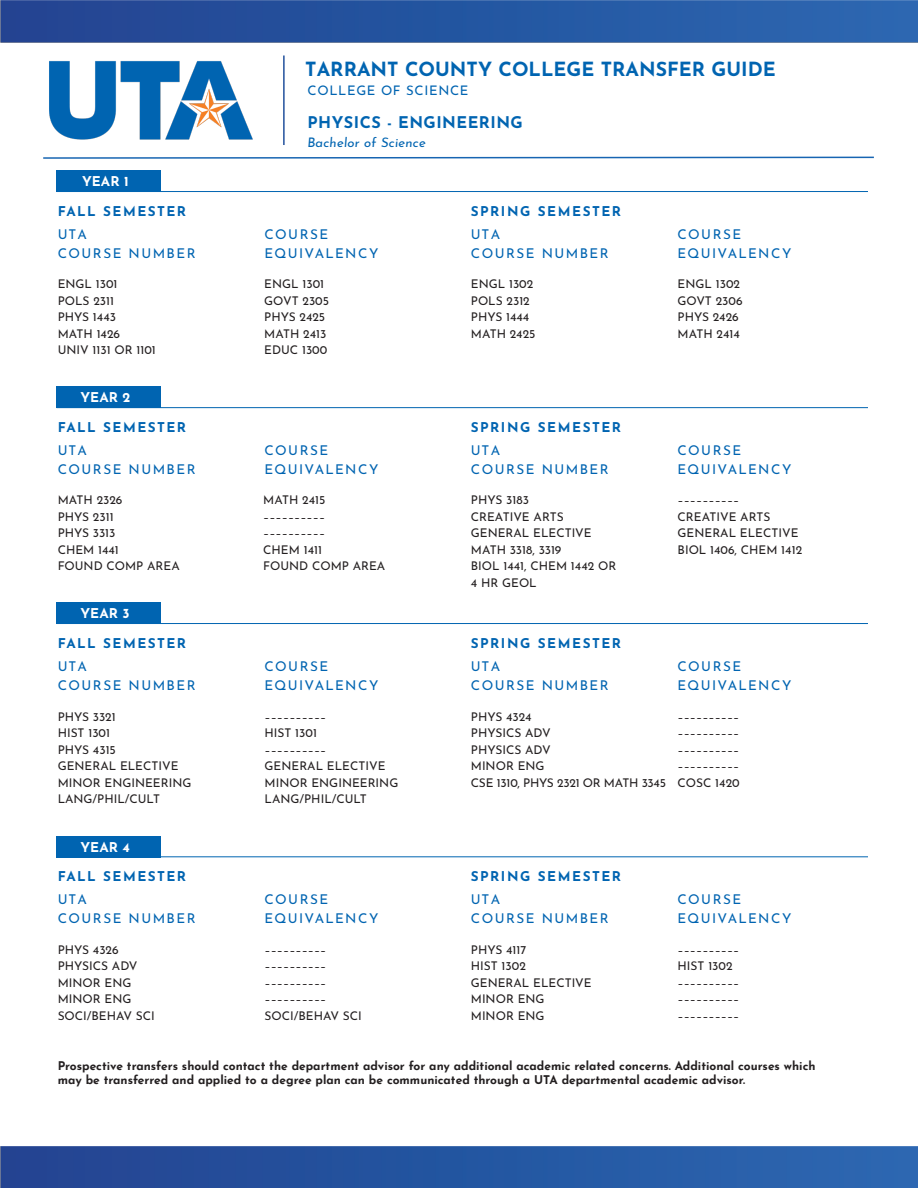
<style>
.page{position:relative;width:918px;height:1188px;background:#fff}
.page>*{position:absolute;margin:0;border:0;box-sizing:border-box;transform-origin:0 0}
.t1{font:700 19.5px "Josefin Sans";color:#0064b1}
.t2{font:700 16.05px "Josefin Sans";letter-spacing:.03em;color:#0064b1}
.t3{font:13.5px "Josefin Sans";letter-spacing:.11em;color:#0064b1}
.t4{font:700 13.5px "Josefin Sans";letter-spacing:.11em;color:#0064b1}
.t5{font:700 13.5px "Josefin Sans";color:#fff}
.t6{font:13.2px "Josefin Sans";letter-spacing:.05em;color:#0064b1}
.t7{font:12px "Josefin Sans";color:#231f20}
.t8{font:700 12px "Josefin Sans";color:#231f20}
.t9{font:12px "Josefin Sans";letter-spacing:-.02em;color:#231f20}
.s1{font-style:inherit}
</style>
<div class="page">
<img style="left:0;top:1146px;width:918px;height:42px">
<hr style="left:283px;top:56px;width:2px;height:89px;background:#23519d">
<img style="left:49px;top:61px;width:204px;height:79px">
<img style="left:0;top:0;width:918px;height:43px">
<svg style="left:43px;top:156px;width:831px;height:3px"></svg>
<hr style="left:57px;top:191px;width:811px;height:1px;background:#0064b1">
<div style="left:57px;top:170px;width:104px;height:21px;background:#0064b1"></div>
<hr style="left:57px;top:407px;width:811px;height:1px;background:#0064b1">
<div style="left:57px;top:387px;width:104px;height:21px;background:#0064b1"></div>
<hr style="left:57px;top:623px;width:811px;height:1px;background:#0064b1">
<div style="left:57px;top:603px;width:104px;height:21px;background:#0064b1"></div>
<hr style="left:57px;top:856px;width:811px;height:1px;background:#0064b1">
<div style="left:57px;top:836px;width:104px;height:21px;background:#0064b1"></div>
<p class="t5" style="left:82px;top:169px;width:48px">YEAR 1</p>
<p class="t1" style="left:305px;top:51px;width:472px"><span class="s1">TARRANT COUNTY</span> COLLEGE TRANSFER GUIDE</p>
<p class="t6" style="left:308px;top:79px;width:162px">COLLEGE OF SCIENCE</p>
<p class="t2" style="left:308px;top:108px;width:217px">PHYSICS - ENGINEERING</p>
<p class="t6" style="left:307px;top:132px;width:122px">Bachelor of Science</p>
<p class="t4" style="left:58px;top:199px;width:130px">FALL SEMESTER</p>
<p class="t4" style="left:471px;top:199px;width:152px">SPRING SEMESTER</p>
<p class="t3" style="left:58px;top:223px;width:31px">UTA</p>
<p class="t3" style="left:58px;top:242px;width:139px">COURSE NUMBER</p>
<p class="t3" style="left:471px;top:223px;width:31px">UTA</p>
<p class="t3" style="left:471px;top:242px;width:139px">COURSE NUMBER</p>
<p class="t3" style="left:265px;top:223px;width:65px">COURSE</p>
<p class="t3" style="left:265px;top:242px;width:115px">EQUIVALENCY</p>
<p class="t7" style="left:58px;top:274px;width:61px">ENGL 1301</p>
<p class="t7" style="left:58px;top:290px;width:58px">POLS 2311</p>
<p class="t7" style="left:58px;top:307px;width:60px">PHYS 1443</p>
<p class="t7" style="left:58px;top:323px;width:64px">MATH 1426</p>
<p class="t7" style="left:58px;top:340px;width:100px">UNIV 1131 OR 1101</p>
<p class="t7" style="left:264px;top:274px;width:61px">ENGL 1301</p>
<p class="t7" style="left:264px;top:290px;width:66px">GOVT 2305</p>
<p class="t7" style="left:264px;top:307px;width:62px">PHYS 2425</p>
<p class="t7" style="left:264px;top:323px;width:64px">MATH 2413</p>
<p class="t7" style="left:264px;top:340px;width:65px">EDUC 1300</p>
<p class="t7" style="left:471px;top:274px;width:64px">ENGL 1302</p>
<p class="t7" style="left:471px;top:290px;width:60px">POLS 2312</p>
<p class="t7" style="left:471px;top:307px;width:60px">PHYS 1444</p>
<p class="t7" style="left:471px;top:323px;width:66px">MATH 2425</p>
<p class="t3" style="left:678px;top:223px;width:65px">COURSE</p>
<p class="t3" style="left:678px;top:242px;width:115px">EQUIVALENCY</p>
<p class="t7" style="left:678px;top:274px;width:64px">ENGL 1302</p>
<p class="t7" style="left:678px;top:290px;width:67px">GOVT 2306</p>
<p class="t7" style="left:678px;top:307px;width:63px">PHYS 2426</p>
<p class="t7" style="left:678px;top:323px;width:64px">MATH 2414</p>
<p class="t5" style="left:80px;top:386px;width:51px">YEAR 2</p>
<p class="t4" style="left:58px;top:415px;width:130px">FALL SEMESTER</p>
<p class="t4" style="left:471px;top:415px;width:152px">SPRING SEMESTER</p>
<p class="t3" style="left:58px;top:439px;width:31px">UTA</p>
<p class="t3" style="left:58px;top:458px;width:139px">COURSE NUMBER</p>
<p class="t3" style="left:471px;top:439px;width:31px">UTA</p>
<p class="t3" style="left:471px;top:458px;width:139px">COURSE NUMBER</p>
<p class="t3" style="left:265px;top:439px;width:65px">COURSE</p>
<p class="t3" style="left:265px;top:458px;width:115px">EQUIVALENCY</p>
<p class="t7" style="left:58px;top:490px;width:66px">MATH 2326</p>
<p class="t7" style="left:58px;top:507px;width:58px">PHYS 2311</p>
<p class="t7" style="left:58px;top:523px;width:59px">PHYS 3313</p>
<p class="t7" style="left:58px;top:540px;width:63px">CHEM 1441</p>
<p class="t7" style="left:58px;top:556px;width:124px">FOUND COMP AREA</p>
<p class="t7" style="left:263px;top:490px;width:64px">MATH 2415</p>
<p class="t7" style="left:263px;top:507px;width:63px">––––––––––</p>
<p class="t7" style="left:263px;top:523px;width:63px">––––––––––</p>
<p class="t7" style="left:263px;top:540px;width:60px">CHEM 1411</p>
<p class="t7" style="left:263px;top:556px;width:124px">FOUND COMP AREA</p>
<p class="t7" style="left:471px;top:490px;width:60px">PHYS 3183</p>
<p class="t7" style="left:471px;top:507px;width:94px">CREATIVE ARTS</p>
<p class="t7" style="left:471px;top:523px;width:122px">GENERAL ELECTIVE</p>
<p class="t7" style="left:471px;top:540px;width:92px">MATH 3318, 3319</p>
<p class="t7" style="left:471px;top:556px;width:147px">BIOL 1441, CHEM 1442 OR</p>
<p class="t7" style="left:471px;top:573px;width:67px">4 HR GEOL</p>
<p class="t5" style="left:80px;top:602px;width:51px">YEAR 3</p>
<p class="t4" style="left:58px;top:631px;width:130px">FALL SEMESTER</p>
<p class="t4" style="left:471px;top:631px;width:152px">SPRING SEMESTER</p>
<p class="t3" style="left:58px;top:655px;width:31px">UTA</p>
<p class="t3" style="left:58px;top:674px;width:139px">COURSE NUMBER</p>
<p class="t3" style="left:471px;top:655px;width:31px">UTA</p>
<p class="t3" style="left:471px;top:674px;width:139px">COURSE NUMBER</p>
<p class="t3" style="left:265px;top:655px;width:65px">COURSE</p>
<p class="t3" style="left:265px;top:674px;width:115px">EQUIVALENCY</p>
<p class="t7" style="left:58px;top:707px;width:59px">PHYS 3321</p>
<p class="t7" style="left:58px;top:723px;width:54px">HIST 1301</p>
<p class="t7" style="left:58px;top:740px;width:60px">PHYS 4315</p>
<p class="t7" style="left:58px;top:756px;width:122px">GENERAL ELECTIVE</p>
<p class="t7" style="left:58px;top:773px;width:135px">MINOR ENGINEERING</p>
<p class="t7" style="left:58px;top:789px;width:104px">LANG/PHIL/CULT</p>
<p class="t7" style="left:265px;top:707px;width:63px">––––––––––</p>
<p class="t7" style="left:265px;top:723px;width:54px">HIST 1301</p>
<p class="t7" style="left:265px;top:740px;width:63px">––––––––––</p>
<p class="t7" style="left:265px;top:756px;width:122px">GENERAL ELECTIVE</p>
<p class="t7" style="left:265px;top:773px;width:135px">MINOR ENGINEERING</p>
<p class="t7" style="left:265px;top:789px;width:104px">LANG/PHIL/CULT</p>
<p class="t7" style="left:471px;top:707px;width:62px">PHYS 4324</p>
<p class="t7" style="left:471px;top:723px;width:81px">PHYSICS ADV</p>
<p class="t7" style="left:471px;top:740px;width:81px">PHYSICS ADV</p>
<p class="t7" style="left:471px;top:756px;width:75px">MINOR ENG</p>
<p class="t9" style="left:471px;top:773px;width:197px">CSE 1310, PHYS 2321 OR MATH 3345</p>
<p class="t3" style="left:678px;top:439px;width:65px">COURSE</p>
<p class="t3" style="left:678px;top:458px;width:115px">EQUIVALENCY</p>
<p class="t7" style="left:678px;top:490px;width:63px">––––––––––</p>
<p class="t7" style="left:678px;top:507px;width:94px">CREATIVE ARTS</p>
<p class="t7" style="left:678px;top:523px;width:122px">GENERAL ELECTIVE</p>
<p class="t7" style="left:678px;top:540px;width:126px">BIOL 1406, CHEM 1412</p>
<p class="t3" style="left:678px;top:655px;width:65px">COURSE</p>
<p class="t3" style="left:678px;top:674px;width:115px">EQUIVALENCY</p>
<p class="t7" style="left:678px;top:707px;width:63px">––––––––––</p>
<p class="t7" style="left:678px;top:723px;width:63px">––––––––––</p>
<p class="t7" style="left:678px;top:740px;width:63px">––––––––––</p>
<p class="t7" style="left:678px;top:756px;width:63px">––––––––––</p>
<p class="t7" style="left:678px;top:773px;width:64px">COSC 1420</p>
<p class="t5" style="left:80px;top:835px;width:51px">YEAR 4</p>
<p class="t4" style="left:58px;top:865px;width:130px">FALL SEMESTER</p>
<p class="t4" style="left:471px;top:865px;width:152px">SPRING SEMESTER</p>
<p class="t3" style="left:58px;top:888px;width:31px">UTA</p>
<p class="t3" style="left:58px;top:907px;width:139px">COURSE NUMBER</p>
<p class="t3" style="left:471px;top:888px;width:31px">UTA</p>
<p class="t3" style="left:471px;top:907px;width:139px">COURSE NUMBER</p>
<p class="t3" style="left:265px;top:888px;width:65px">COURSE</p>
<p class="t3" style="left:265px;top:907px;width:115px">EQUIVALENCY</p>
<p class="t7" style="left:58px;top:940px;width:62px">PHYS 4326</p>
<p class="t7" style="left:58px;top:956px;width:81px">PHYSICS ADV</p>
<p class="t7" style="left:58px;top:973px;width:75px">MINOR ENG</p>
<p class="t7" style="left:58px;top:989px;width:75px">MINOR ENG</p>
<p class="t7" style="left:58px;top:1006px;width:99px">SOCI/BEHAV SCI</p>
<p class="t7" style="left:265px;top:940px;width:63px">––––––––––</p>
<p class="t7" style="left:265px;top:956px;width:63px">––––––––––</p>
<p class="t7" style="left:265px;top:973px;width:63px">––––––––––</p>
<p class="t7" style="left:265px;top:989px;width:63px">––––––––––</p>
<p class="t7" style="left:265px;top:1006px;width:99px">SOCI/BEHAV SCI</p>
<p class="t7" style="left:471px;top:940px;width:57px">PHYS 4117</p>
<p class="t7" style="left:471px;top:956px;width:57px">HIST 1302</p>
<p class="t7" style="left:471px;top:973px;width:122px">GENERAL ELECTIVE</p>
<p class="t7" style="left:471px;top:989px;width:75px">MINOR ENG</p>
<p class="t7" style="left:471px;top:1006px;width:75px">MINOR ENG</p>
<p class="t3" style="left:678px;top:888px;width:65px">COURSE</p>
<p class="t3" style="left:678px;top:907px;width:115px">EQUIVALENCY</p>
<p class="t7" style="left:678px;top:940px;width:63px">––––––––––</p>
<p class="t7" style="left:678px;top:956px;width:57px">HIST 1302</p>
<p class="t7" style="left:678px;top:973px;width:63px">––––––––––</p>
<p class="t7" style="left:678px;top:989px;width:63px">––––––––––</p>
<p class="t7" style="left:678px;top:1006px;width:63px">––––––––––</p>
<p class="t8" style="left:58px;top:1055px;width:759px">Prospective transfers should contact the department advisor for any additional academic related concerns. Additional courses which</p>
<p class="t8" style="left:58px;top:1069px;width:689px">may be transferred and applied to a degree plan can be communicated through a UTA departmental academic advisor.</p>
</div>
